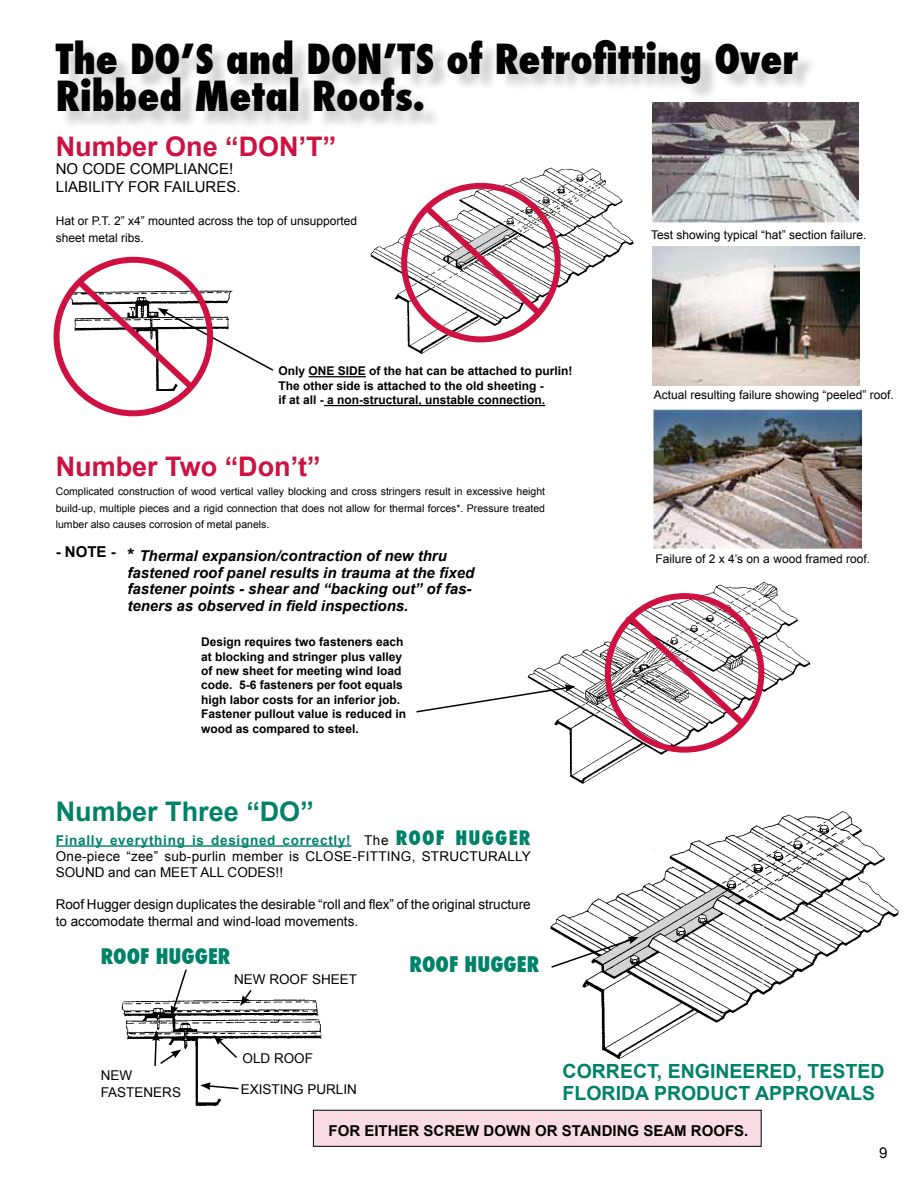
<style>
.page{position:relative;width:918px;height:1188px;background:#fff}
.page>*{position:absolute;margin:0;border:0;box-sizing:border-box;transform-origin:0 0}
.t1{font:800 condensed 40.5px/37.5px "Futura";color:#000}
.t2{font:700 27px "Arial";color:#ce1141}
.t3{font:700 27px "Arial";color:#008268}
.t4{font:800 condensed 21px "Futura";color:#008268}
.t5{font:700 19.5px/22.5px "Arial";color:#008268}
.t6{font:italic 700 15px/16.5px "Arial";color:#000}
.t7{font:700 15px "Arial";color:#000}
.t8{font:15px/18px "Arial";color:#000}
.t9{font:13.5px/16.2px "Arial";color:#000}
.t10{font:700 12px/14.4px "Arial";color:#000}
.t11{font:12px/16.5px "Arial";color:#000}
.t12{font:10.5px/16.5px "Arial";color:#000;text-align:justify}
.s1{font-style:normal;font-size:18px}
.s2{font-weight:700;color:#008268}
.s3{font-family:"Futura";font-weight:800;font-stretch:condensed;font-size:19.5px;color:#008268}
</style>
<div class="page">
<img style="left:582px;top:811px;width:317px;height:252px">
<div style="left:58px;top:42px;width:758px;height:88px;background:#000;opacity:.2"></div>
<hr style="left:309px;top:376px;width:57px;height:1px;background:#000">
<hr style="left:324px;top:405px;width:221px;height:1px;background:#000">
<hr style="left:56px;top:845px;width:296px;height:2px;background:#008268">
<svg style="left:416px;top:696px;width:94px;height:17px"></svg>
<img style="left:347px;top:167px;width:287px;height:211px">
<img style="left:121px;top:999px;width:208px;height:114px">
<svg style="left:171px;top:969px;width:17px;height:47px"></svg>
<svg style="left:152px;top:1030px;width:29px;height:38px"></svg>
<svg style="left:240px;top:990px;width:13px;height:16px"></svg>
<svg style="left:213px;top:1035px;width:26px;height:25px"></svg>
<svg style="left:200px;top:1082px;width:40px;height:8px"></svg>
<img style="left:652px;top:102px;width:206px;height:121px">
<img style="left:652px;top:246px;width:208px;height:139px">
<img style="left:510px;top:582px;width:301px;height:202px">
<svg style="left:550px;top:885px;width:195px;height:92px"></svg>
<div style="left:401px;top:183px;width:160px;height:159px;border:6px solid #ce1343;border-radius:50%"></div>
<svg style="left:418px;top:199px;width:129px;height:122px"></svg>
<div style="left:605px;top:593px;width:159px;height:160px;border:6px solid #ce1141;border-radius:50%"></div>
<svg style="left:621px;top:609px;width:130px;height:122px"></svg>
<div style="left:54px;top:257px;width:159px;height:159px;border:6px solid #ce1141;border-radius:50%"></div>
<svg style="left:70px;top:273px;width:204px;height:122px"></svg>
<div style="left:313px;top:1110px;width:448px;height:36px;background:#f8dbe3"></div>
<div style="left:313px;top:1110px;width:449px;height:37px;border:1px solid #000"></div>
<img style="left:654px;top:410px;width:207px;height:139px">
<h1 class="t1" style="left:56px;top:40px;width:744px">The DO’S and DON’TS of Retrofitting Over<br>Ribbed Metal Roofs.</h1>
<h2 class="t2" style="left:56px;top:129px;width:282px">Number One “DON’T”</h2>
<p class="t8" style="left:56px;top:160px;width:186px">NO CODE COMPLIANCE!<br>LIABILITY FOR FAILURES.</p>
<p class="t11" style="left:56px;top:213px;width:303px">Hat or P.T. 2” x4” mounted across the top of unsupported sheet metal ribs.</p>
<p class="t11" style="left:651px;top:226px;width:217px">Test showing typical “hat” section failure.</p>
<p class="t10" style="left:279px;top:364px;width:296px">Only ONE SIDE of the hat can be attached to purlin!<br>The other side is attached to the old sheeting -<br>if at all - a non-structural, unstable connection.</p>
<h2 class="t2" style="left:56px;top:449px;width:267px">Number Two “Don’t”</h2>
<p class="t12" style="left:56px;top:483px;width:491px">Complicated construction of wood vertical valley blocking and cross stringers result in excessive height build-up, multiple pieces and a rigid connection that does not allow for thermal forces*. Pressure treated lumber also causes corrosion of metal panels.</p>
<p class="t6" style="left:127px;top:548px;width:348px"><span class="s1">*</span> Thermal expansion/contraction of new thru fastened roof panel results in trauma at the fixed fastener points - shear and “backing out” of fas&shy;teners as observed in field inspections.</p>
<p class="t7" style="left:56px;top:542px;width:62px">- NOTE -</p>
<p class="t10" style="left:201px;top:635px;width:206px">Design requires two fasteners each at blocking and stringer plus valley of new sheet for meeting wind load code. 5-6 fasteners per foot equals high labor costs for an inferior job.<br>Fastener pullout value is reduced in wood as compared to steel.</p>
<h2 class="t3" style="left:56px;top:794px;width:260px">Number Three “DO”</h2>
<p class="t9" style="left:56px;top:832px;width:477px;text-align:justify"><span class="s2">Finally everything is designed correctly!</span> The <span class="s3">ROOF HUGGER </span>One-piece “zee” sub-purlin member is CLOSE-FITTING, STRUCTURALLY SOUND and can MEET ALL CODES!!</p>
<p class="t9" style="left:56px;top:897px;width:476px">Roof Hugger design duplicates the desirable “roll and flex” of the original structure to accomodate thermal and wind-load movements.</p>
<h3 class="t4" style="left:101px;top:942px;width:13px">roof</h3>
<h3 class="t4" style="left:156px;top:942px;width:14px">hugger</h3>
<p class="t9" style="left:234px;top:971px;width:46px">New roof</p>
<p class="t9" style="left:312px;top:971px;width:10px">sheet</p>
<h3 class="t4" style="left:410px;top:950px;width:13px">roof</h3>
<h3 class="t4" style="left:465px;top:950px;width:14px">hugger</h3>
<p class="t11" style="left:654px;top:387px;width:242px">Actual resulting failure showing “peeled” roof.</p>
<p class="t11" style="left:656px;top:550px;width:216px">Failure of 2 x 4’s on a wood framed roof.</p>
<p class="t9" style="left:101px;top:1068px;width:22px">New<br>Fasteners</p>
<p class="t9" style="left:243px;top:1050px;width:10px">old</p>
<p class="t9" style="left:274px;top:1050px;width:11px">roof</p>
<p class="t9" style="left:241px;top:1081px;width:9px">existing</p>
<p class="t9" style="left:307px;top:1081px;width:9px">purlin</p>
<h3 class="t5" style="left:563px;top:1061px;width:321px">CORRECT, ENGINEERED, TESTED<br>FLORIDA PRODUCT APPROVALS</h3>
<p class="t7" style="left:329px;top:1121px;width:421px">FOR EITHER SCREW DOWN OR STANDING SEAM ROOFS.</p>
<p class="t8" style="left:879px;top:1144px;width:10px">9</p>
</div>
